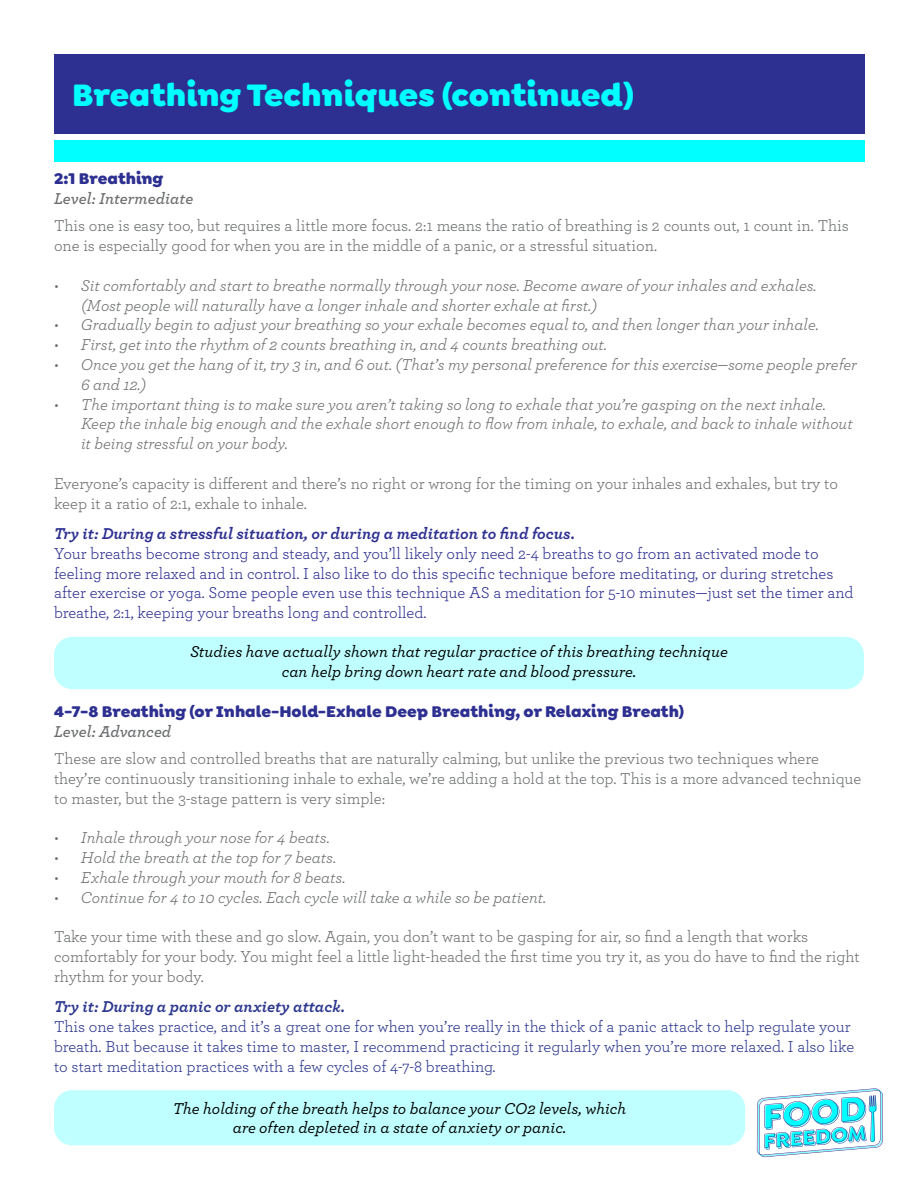
<style>
.page{position:relative;width:918px;height:1188px;background:#fff}
.page>*{position:absolute;margin:0;border:0;box-sizing:border-box;transform-origin:0 0}
.t1{font:900 33px "Goldplay Alt";color:#0ff}
.t2{font:italic 16.5px/19.8px "Archer";color:#6c6e70}
.t3{font:16.5px/19.8px "Archer";color:#6c6e70}
.t4{font:16.5px/19.8px "Archer";color:#2e3091}
.t5{font:16.5px/19.8px "Archer";color:#2d388f}
.t6{font:italic 500 16.5px/19.8px "Archer";color:#000;text-align:center}
.t7{font:900 16.5px "Goldplay Alt";color:#2e3091}
.t8{font:italic 700 16.5px "Archer";color:#2e3091}
.t9{font:italic 700 16.5px "Archer";color:#2d388f}
.t10{font:italic 600 16.5px "Archer";color:#6c6e70}
</style>
<div class="page">
<svg style="left:757px;top:1088px;width:126px;height:69px"></svg>
<div style="left:54px;top:54px;width:810px;height:79px;background:#2e3091"></div>
<div style="left:54px;top:140px;width:810px;height:21px;background:#0ff"></div>
<div style="left:54px;top:637px;width:810px;height:52px;background:#c0ffff;border-radius:18px"></div>
<div style="left:54px;top:1090px;width:691px;height:55px;background:#c0ffff;border-radius:18px"></div>
<h1 class="t1" style="left:72px;top:79px;width:563px">Breathing Techniques (continued)</h1>
<p class="t7" style="left:54px;top:171px;width:111px">2:1 Breathing</p>
<p class="t10" style="left:54px;top:191px;width:141px">Level: Intermediate</p>
<p class="t3" style="left:54px;top:217px;width:796px">This one is easy too, but requires a little more focus. 2:1 means the ratio of breathing is 2 counts out, 1 count in. This one is especially good for when you are in the middle of a panic, or a stressful situation.</p>
<p class="t2" style="left:81px;top:276px;width:737px;text-indent:-27px">• Sit comfortably and start to breathe normally through your nose. Become aware of your inhales and exhales. (Most people will naturally have a longer inhale and shorter exhale at first.)</p>
<p class="t2" style="left:54px;top:316px;width:766px">• Gradually begin to adjust your breathing so your exhale becomes equal to, and then longer than your inhale.</p>
<p class="t2" style="left:54px;top:336px;width:555px">• First, get into the rhythm of 2 counts breathing in, and 4 counts breathing out.</p>
<p class="t2" style="left:81px;top:355px;width:778px;text-indent:-27px">• Once you get the hang of it, try 3 in, and 6 out. (That’s my personal preference for this exercise—some people prefer<br>6 and 12.)</p>
<p class="t2" style="left:81px;top:395px;width:773px;text-indent:-27px">• The important thing is to make sure you aren’t taking so long to exhale that you’re gasping on the next inhale.<br>Keep the inhale big enough and the exhale short enough to flow from inhale, to exhale, and back to inhale without it being stressful on your body.</p>
<p class="t3" style="left:54px;top:474px;width:786px">Everyone’s capacity is different and there’s no right or wrong for the timing on your inhales and exhales, but try to keep it a ratio of 2:1, exhale to inhale.</p>
<p class="t8" style="left:54px;top:526px;width:522px">Try it: During a stressful situation, or during a meditation to find focus.</p>
<p class="t4" style="left:54px;top:544px;width:801px">Your breaths become strong and steady, and you’ll likely only need 2-4 breaths to go from an activated mode to feeling more relaxed and in control. I also like to do this specific technique before meditating, or during stretches after exercise or yoga. Some people even use this technique AS a meditation for 5-10 minutes—just set the timer and breathe, 2:1, keeping your breaths long and controlled.</p>
<p class="t6" style="left:190px;top:642px;width:539px">Studies have actually shown that regular practice of this breathing technique can help bring down heart rate and blood pressure.</p>
<p class="t7" style="left:54px;top:704px;width:632px">4-7-8 Breathing (or Inhale-Hold-Exhale Deep Breathing, or Relaxing Breath)</p>
<p class="t10" style="left:54px;top:724px;width:119px">Level: Advanced</p>
<p class="t3" style="left:54px;top:749px;width:809px">These are slow and controlled breaths that are naturally calming, but unlike the previous two techniques where they’re continuously transitioning inhale to exhale, we’re adding a hold at the top. This is a more advanced technique to master, but the 3-stage pattern is very simple:</p>
<p class="t2" style="left:54px;top:829px;width:277px">• Inhale through your nose for 4 beats.</p>
<p class="t2" style="left:54px;top:849px;width:284px">• Hold the breath at the top for 7 beats.</p>
<p class="t2" style="left:54px;top:868px;width:293px">• Exhale through your mouth for 8 beats.</p>
<p class="t2" style="left:54px;top:888px;width:494px">• Continue for 4 to 10 cycles. Each cycle will take a while so be patient.</p>
<p class="t3" style="left:54px;top:928px;width:807px">Take your time with these and go slow. Again, you don’t want to be gasping for air, so find a length that works comfortably for your body. You might feel a little light-headed the first time you try it, as you do have to find the right rhythm for your body.</p>
<p class="t9" style="left:54px;top:999px;width:293px">Try it: During a panic or anxiety attack.</p>
<p class="t5" style="left:54px;top:1017px;width:802px">This one takes practice, and it’s a great one for when you’re really in the thick of a panic attack to help regulate your breath. But because it takes time to master, I recommend practicing it regularly when you’re more relaxed. I also like to start meditation practices with a few cycles of 4-7-8 breathing.</p>
<p class="t6" style="left:173px;top:1099px;width:455px">The holding of the breath helps to balance your CO2 levels, which are often depleted in a state of anxiety or panic.</p>
</div>
